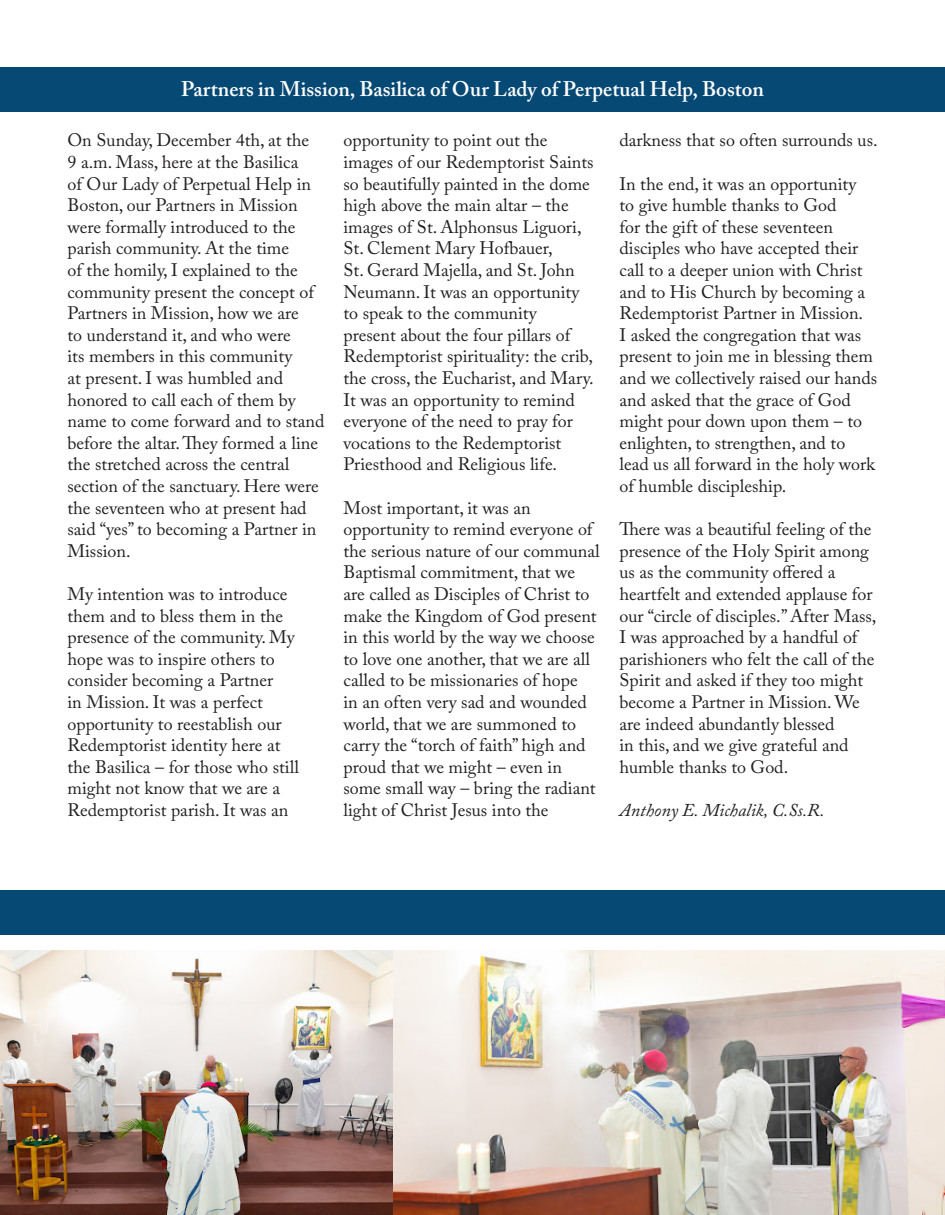
<style>
.page{position:relative;width:945px;height:1215px;background:#fff}
.page>*{position:absolute;margin:0;border:0;box-sizing:border-box;transform-origin:0 0}
.t1{font:600 21px "Adobe Caslon Pro";color:#fff}
.t2{font:18px/21.6px "Adobe Caslon Pro";color:#231f20}
.t3{font:italic 18px "Adobe Caslon Pro";color:#231f20}
</style>
<div class="page">
<div style="left:0;top:68px;width:945px;height:44px;background:#064975"></div>
<img style="left:0;top:950px;width:945px;height:265px">
<div style="left:0;top:890px;width:945px;height:44px;background:#064975"></div>
<p class="t1" style="left:181px;top:77px;width:584px">Partners in Mission, Basilica of Our Lady of Perpetual Help, Boston</p>
<p class="t2" style="left:68px;top:129px;width:258px">On Sunday, December 4th, at the<br>9 a.m. Mass, here at the Basilica<br>of Our Lady of Perpetual Help in<br>Boston, our Partners in Mission were formally introduced to the parish community. At the time<br>of the homily, I explained to the community present the concept of<br>Partners in Mission, how we are<br>to understand it, and who were<br>its members in this community<br>at present. I was humbled and honored to call each of them by name to come forward and to stand before the altar. They formed a line the stretched across the central section of the sanctuary. Here were the seventeen who at present had said “yes” to becoming a Partner in<br>Mission.</p>
<p class="t2" style="left:68px;top:583px;width:233px">My intention was to introduce them and to bless them in the presence of the community. My hope was to inspire others to consider becoming a Partner<br>in Mission. It was a perfect opportunity to reestablish our<br>Redemptorist identity here at the Basilica – for those who still might not know that we are a<br>Redemptorist parish. It was an</p>
<p class="t2" style="left:344px;top:129px;width:252px">opportunity to point out the images of our Redemptorist Saints so beautifully painted in the dome high above the main altar – the images of St. Alphonsus Liguori,<br>St. Clement Mary Hofbauer,<br>St. Gerard Majella, and St. John<br>Neumann. It was an opportunity to speak to the community<br>present about the four pillars of<br>Redemptorist spirituality: the crib, the cross, the Eucharist, and Mary.<br>It was an opportunity to remind everyone of the need to pray for vocations to the Redemptorist<br>Priesthood and Religious life.</p>
<p class="t2" style="left:344px;top:497px;width:258px">Most important, it was an opportunity to remind everyone of the serious nature of our communal<br>Baptismal commitment, that we are called as Disciples of Christ to make the Kingdom of God present in this world by the way we choose to love one another, that we are all called to be missionaries of hope<br>in an often very sad and wounded world, that we are summoned to carry the “torch of faith” high and proud that we might – even in some small way – bring the radiant light of Christ Jesus into the</p>
<p class="t2" style="left:620px;top:129px;width:260px">darkness that so often surrounds us.</p>
<p class="t2" style="left:620px;top:173px;width:247px">In the end, it was an opportunity to give humble thanks to God<br>for the gift of these seventeen disciples who have accepted their call to a deeper union with Christ and to His Church by becoming a<br>Redemptorist Partner in Mission.</p>
<p class="t2" style="left:620px;top:324px;width:259px">I asked the congregation that was present to join me in blessing them and we collectively raised our hands and asked that the grace of God might pour down upon them – to enlighten, to strengthen, and to lead us all forward in the holy work of humble discipleship.</p>
<p class="t2" style="left:620px;top:518px;width:258px">There was a beautiful feeling of the presence of the Holy Spirit among us as the community offered a heartfelt and extended applause for our “circle of disciples.” After Mass,<br>I was approached by a handful of parishioners who felt the call of the<br>Spirit and asked if they too might become a Partner in Mission. We are indeed abundantly blessed<br>in this, and we give grateful and humble thanks to God.</p>
<p class="t3" style="left:620px;top:799px;width:207px">Anthony E. Michalik, C.Ss.R.</p>
</div>
